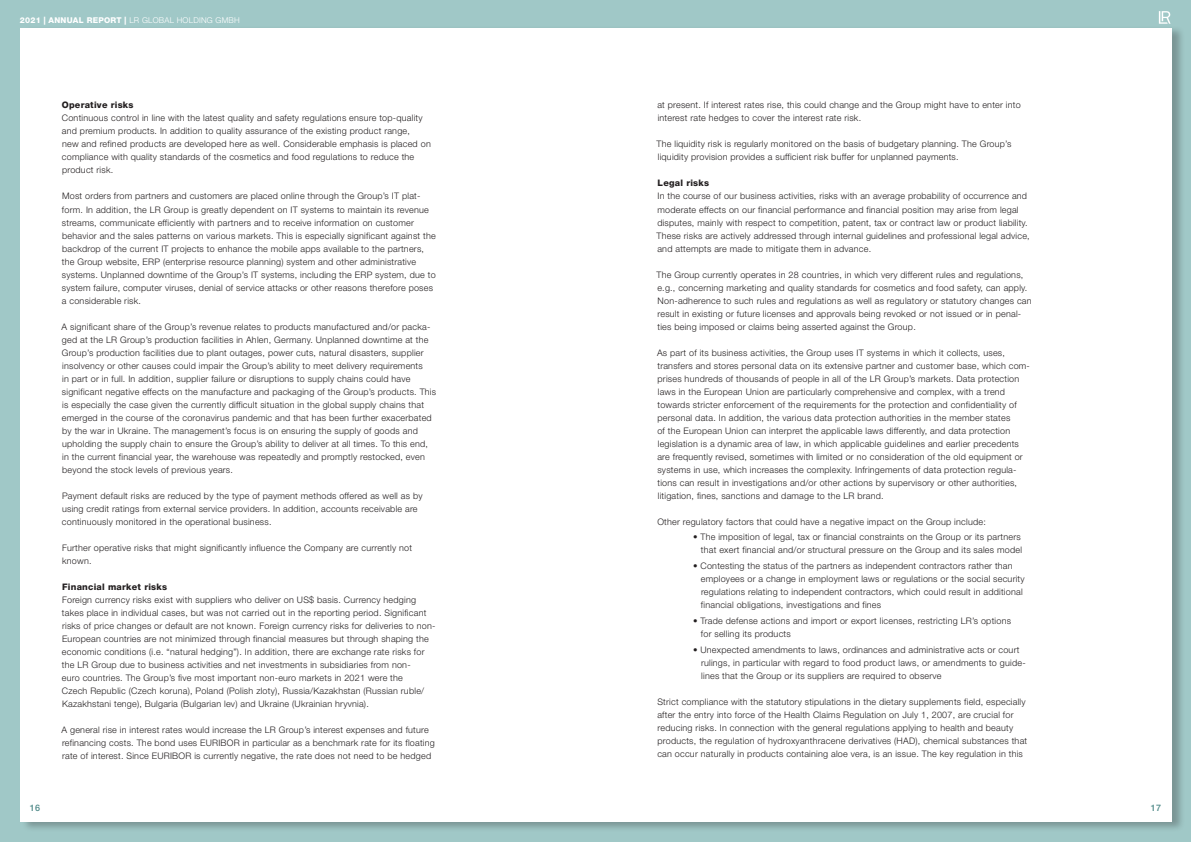
<style>
.page{position:relative;width:1191px;height:842px;background:#a0c8c7}
.page>*{position:absolute;margin:0;border:0;box-sizing:border-box;transform-origin:0 0}
.Fließtext{font:300 9px/13px "Helvetica Neue LT Pro";letter-spacing:.025em;color:#231f20}
.Fließtext-2{font:800 9px "Helvetica Neue LT Pro";letter-spacing:.025em;color:#231f20}
.t1{font:500 9px "Helvetica Neue LT Pro";color:#508a89}
.t2{font:300 8px "Helvetica Neue LT Pro";letter-spacing:.03em;color:#fff}
.s1{font-weight:800}
</style>
<div class="page">
<div style="left:21px;top:26px;width:1164px;height:806px;background:#231f20;opacity:.3"></div>
<div style="left:20px;top:28px;width:1151px;height:794px;background:#fff"></div>
<svg style="left:1158px;top:11px;width:12px;height:13px"></svg>
<p class="t2" style="left:20px;top:15px;width:221px"><span class="s1">2021 | ANNUAL REPORT |</span> LR GLOBAL HOLDING GMBH</p>
<p class="Fließtext-2" style="left:62px;top:100px;width:73px">Operative risks</p>
<p class="Fließtext" style="left:62px;top:112px;width:370px">Continuous control in line with the latest quality and safety regulations ensure top-quality and premium products. In addition to quality assurance of the existing product range,<br>new and refined products are developed here as well. Considerable emphasis is placed on compliance with quality standards of the cosmetics and food regulations to reduce the product risk.</p>
<p class="Fließtext" style="left:62px;top:190px;width:375px">Most orders from partners and customers are placed online through the Group’s IT plat&shy;form. In addition, the LR Group is greatly dependent on IT systems to maintain its revenue streams, communicate efficiently with partners and to receive information on customer behavior and the sales patterns on various markets. This is especially significant against the backdrop of the current IT projects to enhance the mobile apps available to the partners, the Group website, ERP (enterprise resource planning) system and other administrative systems. Unplanned downtime of the Group’s IT systems, including the ERP system, due to system failure, computer viruses, denial of service attacks or other reasons therefore poses a considerable risk.</p>
<p class="Fließtext" style="left:61px;top:320px;width:376px">A significant share of the Group’s revenue relates to products manufactured and/or packa&shy;ged at the LR Group’s production facilities in Ahlen, Germany. Unplanned downtime at the Group’s production facilities due to plant outages, power cuts, natural disasters, supplier insolvency or other causes could impair the Group’s ability to meet delivery requirements<br>in part or in full. In addition, supplier failure or disruptions to supply chains could have significant negative effects on the manufacture and packaging of the Group’s products. This is especially the case given the currently difficult situation in the global supply chains that emerged in the course of the coronavirus pandemic and that has been further exacerbated by the war in Ukraine. The management’s focus is on ensuring the supply of goods and upholding the supply chain to ensure the Group’s ability to deliver at all times. To this end, in the current financial year, the warehouse was repeatedly and promptly restocked, even beyond the stock levels of previous years.</p>
<p class="Fließtext" style="left:62px;top:489px;width:362px">Payment default risks are reduced by the type of payment methods offered as well as by using credit ratings from external service providers. In addition, accounts receivable are continuously monitored in the operational business.</p>
<p class="Fließtext" style="left:62px;top:541px;width:351px">Further operative risks that might significantly influence the Company are currently not known.</p>
<p class="Fließtext-2" style="left:62px;top:581px;width:106px">Financial market risks</p>
<p class="Fließtext" style="left:62px;top:593px;width:375px">Foreign currency risks exist with suppliers who deliver on US$ basis. Currency hedging takes place in individual cases, but was not carried out in the reporting period. Significant risks of price changes or default are not known. Foreign currency risks for deliveries to non-European countries are not minimized through financial measures but through shaping the economic conditions (i.e. “natural hedging”). In addition, there are exchange rate risks for the LR Group due to business activities and net investments in subsidiaries from non-<br>euro countries. The Group’s five most important non-euro markets in 2021 were the<br>Czech Republic (Czech koruna), Poland (Polish zloty), Russia/Kazakhstan (Russian ruble/ Kazakhstani tenge), Bulgaria (Bulgarian lev) and Ukraine (Ukrainian hryvnia).</p>
<p class="Fließtext" style="left:61px;top:723px;width:375px">A general rise in interest rates would increase the LR Group’s interest expenses and future refinancing costs. The bond uses EURIBOR in particular as a benchmark rate for its floating rate of interest. Since EURIBOR is currently negative, the rate does not need to be hedged</p>
<p class="Fließtext" style="left:657px;top:99px;width:365px">at present. If interest rates rise, this could change and the Group might have to enter into interest rate hedges to cover the interest rate risk.</p>
<p class="Fließtext" style="left:656px;top:138px;width:356px">The liquidity risk is regularly monitored on the basis of budgetary planning. The Group’s liquidity provision provides a sufficient risk buffer for unplanned payments.</p>
<p class="Fließtext-2" style="left:657px;top:178px;width:53px">Legal risks</p>
<p class="Fließtext" style="left:656px;top:190px;width:375px">In the course of our business activities, risks with an average probability of occurrence and moderate effects on our financial performance and financial position may arise from legal disputes, mainly with respect to competition, patent, tax or contract law or product liability.<br>These risks are actively addressed through internal guidelines and professional legal advice, and attempts are made to mitigate them in advance.</p>
<p class="Fließtext" style="left:656px;top:268px;width:377px">The Group currently operates in 28 countries, in which very different rules and regulations, e.g., concerning marketing and quality standards for cosmetics and food safety, can apply.<br>Non-adherence to such rules and regulations as well as regulatory or statutory changes can result in existing or future licenses and approvals being revoked or not issued or in penal&shy;ties being imposed or claims being asserted against the Group.</p>
<p class="Fließtext" style="left:657px;top:346px;width:374px">As part of its business activities, the Group uses IT systems in which it collects, uses, transfers and stores personal data on its extensive partner and customer base, which com&shy;prises hundreds of thousands of people in all of the LR Group’s markets. Data protection laws in the European Union are particularly comprehensive and complex, with a trend towards stricter enforcement of the requirements for the protection and confidentiality of personal data. In addition, the various data protection authorities in the member states<br>of the European Union can interpret the applicable laws differently, and data protection legislation is a dynamic area of law, in which applicable guidelines and earlier precedents are frequently revised, sometimes with limited or no consideration of the old equipment or systems in use, which increases the complexity. Infringements of data protection regula&shy;tions can result in investigations and/or other actions by supervisory or other authorities, litigation, fines, sanctions and damage to the LR brand.</p>
<p class="Fließtext" style="left:657px;top:515px;width:330px">Other regulatory factors that could have a negative impact on the Group include:</p>
<p class="Fließtext" style="left:693px;top:530px;width:330px;text-align:right">• The imposition of legal, tax or financial constraints on the Group or its partners that exert financial and/or structural pressure on the Group and its sales model</p>
<p class="Fließtext" style="left:701px;top:559px;width:325px;text-indent:-8px">• Contesting the status of the partners as independent contractors rather than employees or a change in employment laws or regulations or the social security regulations relating to independent contractors, which could result in additional financial obligations, investigations and fines</p>
<p class="Fließtext" style="left:701px;top:614px;width:312px;text-indent:-8px">• Trade defense actions and import or export licenses, restricting LR’s options for selling its products</p>
<p class="Fließtext" style="left:701px;top:643px;width:326px;text-indent:-8px">• Unexpected amendments to laws, ordinances and administrative acts or court rulings, in particular with regard to food product laws, or amendments to guide&shy;lines that the Group or its suppliers are required to observe</p>
<p class="Fließtext" style="left:657px;top:695px;width:371px">Strict compliance with the statutory stipulations in the dietary supplements field, especially after the entry into force of the Health Claims Regulation on July 1, 2007, are crucial for reducing risks. In connection with the general regulations applying to health and beauty products, the regulation of hydroxyanthracene derivatives (HAD), chemical substances that can occur naturally in products containing aloe vera, is an issue. The key regulation in this</p>
<p class="t1" style="left:30px;top:802px;width:12px">16</p>
<p class="t1" style="left:1151px;top:802px;width:12px">17</p>
</div>
